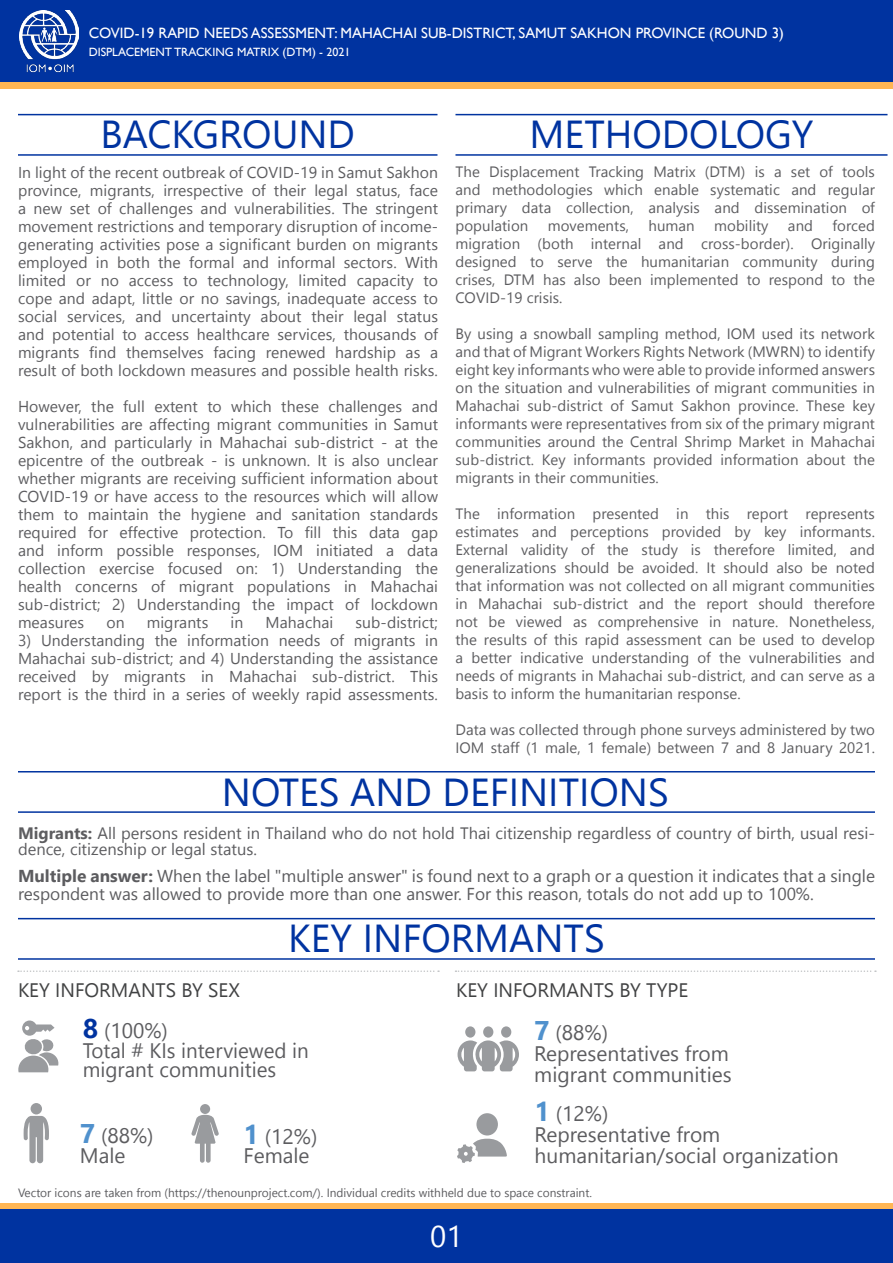
<style>
.page{position:relative;width:893px;height:1263px;background:#fff}
.page>*{position:absolute;margin:0;border:0;box-sizing:border-box;transform-origin:0 0}
.t1{font:39px "Nirmala UI";color:#0033a0}
.t2{font:30px "Nirmala UI";color:#fff}
.t3{font:21px "Nirmala UI";color:#5d5d60}
.t4{font:19.5px "Nirmala UI";color:#414243}
.t5{font:17.25px/18px "Nirmala UI";color:#5c5c5f}
.t6{font:16.5px/16.5px "Nirmala UI";color:#5d5d60}
.t7{font:15.75px/18px "Nirmala UI";letter-spacing:.005em;color:#5d5d60;text-align:justify}
.t8{font:15px/18px "Nirmala UI";letter-spacing:.005em;color:#5d5d60;text-align:justify}
.Book_name{font:15px "Gill Sans";color:#fff}
.t9{font:12px "Nirmala UI";color:#5d5d60}
.Book_name-2{font:12px "Gill Sans";color:#fff}
.s1{font-weight:700}
.s2{font-weight:700;font-size:27px;color:#0033a0}
.s3{font-weight:700;font-size:27px;color:#5091cd}
</style>
<div class="page">
<hr style="left:18px;top:114px;width:419px;height:1px;background:#0033a0">
<hr style="left:18px;top:154px;width:419px;height:2px;background:#0033a0">
<hr style="left:455px;top:114px;width:432px;height:1px;background:#0033a0">
<hr style="left:455px;top:154px;width:432px;height:2px;background:#0033a0">
<hr style="left:18px;top:771px;width:857px;height:1px;background:#0033a0">
<hr style="left:18px;top:811px;width:857px;height:2px;background:#0033a0">
<hr style="left:18px;top:918px;width:857px;height:1px;background:#0033a0">
<hr style="left:18px;top:958px;width:857px;height:2px;background:#0033a0">
<svg style="left:24px;top:1116px;width:25px;height:47px"></svg>
<div style="left:31px;top:1103px;width:11px;height:11px;background:#999b9e;border-radius:50%"></div>
<svg style="left:191px;top:1104px;width:28px;height:59px"></svg>
<svg style="left:18px;top:970px;width:421px;height:2px"></svg>
<svg style="left:455px;top:970px;width:421px;height:2px"></svg>
<div style="left:465px;top:1026px;width:10px;height:12px;background:#999b9e;border-radius:50%"></div>
<div style="left:501px;top:1026px;width:10px;height:12px;background:#999b9e;border-radius:50%"></div>
<div style="left:483px;top:1026px;width:10px;height:12px;background:#999b9e;border-radius:50%"></div>
<svg style="left:458px;top:1040px;width:61px;height:31px"></svg>
<svg style="left:18px;top:1020px;width:40px;height:52px"></svg>
<svg style="left:457px;top:1113px;width:50px;height:50px"></svg>
<div style="left:0;top:1208px;width:893px;height:55px;background:#0033a0"></div>
<div style="left:0;top:1203px;width:893px;height:5px;background:#ffb654"></div>
<div style="left:0;top:0;width:893px;height:85px;background:#0033a0"></div>
<div style="left:0;top:82px;width:893px;height:6px;background:#ffb654"></div>
<img style="left:20px;top:10px;width:58px;height:63px">
<p class="Book_name" style="left:89px;top:24px;width:697px">COVID-19 RAPID NEEDS ASSESSMENT: MAHACHAI SUB-DISTRICT, SAMUT SAKHON PROVINCE (ROUND 3)</p>
<p class="Book_name-2" style="left:89px;top:45px;width:263px">DISPLACEMENT TRACKING MATRIX (DTM) - 2021</p>
<p class="t1" style="left:100px;top:104px;width:256px">BACKGROUND</p>
<p class="t1" style="left:530px;top:104px;width:285px">METHODOLOGY</p>
<p class="t7" style="left:18px;top:162px;width:422px">In light of the recent outbreak of COVID-19 in Samut Sakhon province, migrants, irrespective of their legal status, face a new set of challenges and vulnerabilities. The stringent movement restrictions and temporary disruption of income&shy;generating activities pose a significant burden on migrants employed in both the formal and informal sectors. With limited or no access to technology, limited capacity to cope and adapt, little or no savings, inadequate access to social services, and uncertainty about their legal status and potential to access healthcare services, thousands of migrants find themselves facing renewed hardship as a result of both lockdown measures and possible health risks.</p>
<p class="t7" style="left:18px;top:396px;width:422px">However, the full extent to which these challenges and vulnerabilities are affecting migrant communities in Samut Sakhon, and particularly in Mahachai sub-district - at the epicentre of the outbreak - is unknown. It is also unclear</p>
<p class="t7" style="left:18px;top:468px;width:422px">whether migrants are receiving sufficient information about COVID-19 or have access to the resources which will allow them to maintain the hygiene and sanitation standards required for effective protection. To fill this data gap</p>
<p class="t7" style="left:18px;top:540px;width:422px">and inform possible responses, IOM initiated a data collection exercise focused on: 1) Understanding the health concerns of migrant populations in Mahachai sub-district; 2) Understanding the impact of lockdown measures</p>
<p class="t7" style="left:106px;top:612px;width:20px">on</p>
<p class="t7" style="left:147px;top:612px;width:63px">migrants</p>
<p class="t7" style="left:231px;top:612px;width:14px">in</p>
<p class="t7" style="left:266px;top:612px;width:69px">Mahachai</p>
<p class="t7" style="left:355px;top:612px;width:84px">sub-district;</p>
<p class="t7" style="left:18px;top:630px;width:422px">3) Understanding the information needs of migrants in Mahachai sub-district; and 4) Understanding the assistance received by migrants in Mahachai sub-district. This report is the third in a series of weekly rapid assessments.</p>
<p class="t8" style="left:455px;top:162px;width:421px">The Displacement Tracking Matrix (DTM) is a set of tools and methodologies which enable systematic and regular primary data collection, analysis and dissemination of population</p>
<p class="t8" style="left:455px;top:216px;width:421px;text-indent:377px">forced migration (both internal and cross-border). Originally designed to serve the humanitarian community during</p>
<p class="t8" style="left:455px;top:270px;width:421px">crises, DTM has also been implemented to respond to the<br>COVID-19 crisis.</p>
<p class="t8" style="left:455px;top:324px;width:421px">By using a snowball sampling method, IOM used its network and that of Migrant Workers Rights Network (MWRN) to identify eight key informants who were able to provide informed answers on the situation and vulnerabilities of migrant communities in Mahachai sub-district of Samut Sakhon province. These key informants were representatives from six of the primary migrant communities around the Central Shrimp Market in Mahachai sub-district. Key informants provided information about the migrants in their communities.</p>
<p class="t8" style="left:455px;top:504px;width:421px">The information presented in this report represents estimates and perceptions provided by key informants.<br>External validity of the study is therefore limited, and generalizations should be avoided. It should also be noted that information was not collected on all migrant communities in Mahachai sub-district and the report should therefore not be viewed as comprehensive in nature. Nonetheless, the results of this rapid assessment can be used to develop</p>
<p class="t8" style="left:455px;top:648px;width:421px">a better indicative understanding of the vulnerabilities and needs of migrants in Mahachai sub-district, and can serve as a basis to inform the humanitarian response.</p>
<p class="t8" style="left:455px;top:720px;width:421px">Data was collected through phone surveys administered by two<br>IOM staff (1 male, 1 female) between 7 and 8 January 2021.</p>
<p class="t8" style="left:548px;top:216px;width:83px">movements,</p>
<p class="t8" style="left:648px;top:216px;width:48px">human</p>
<p class="t8" style="left:714px;top:216px;width:56px">mobility</p>
<p class="t8" style="left:788px;top:216px;width:27px">and</p>
<p class="t1" style="left:222px;top:761px;width:448px">NOTES AND DEFINITIONS</p>
<p class="t6" style="left:18px;top:824px;width:858px"><span class="s1">Migrants:</span> All persons resident in Thailand who do not hold Thai citizenship regardless of country of birth, usual resi&shy;dence, citizenship or legal status.</p>
<p class="t5" style="left:18px;top:866px;width:858px"><span class="s1">Multiple answer:</span> When the label "multiple answer" is found next to a graph or a question it indicates that a single respondent was allowed to provide more than one answer. For this reason, totals do not add up to 100%.</p>
<p class="t1" style="left:288px;top:908px;width:318px">KEY INFORMANTS</p>
<p class="t4" style="left:18px;top:975px;width:224px">KEY INFORMANTS BY SEX</p>
<p class="t4" style="left:456px;top:975px;width:234px">KEY INFORMANTS BY TYPE</p>
<p class="t3" style="left:83px;top:1014px;width:87px"><span class="s2">8</span> (100%)</p>
<p class="t3" style="left:83px;top:1034px;width:228px">Total # KIs interviewed in</p>
<p class="t3" style="left:83px;top:1053px;width:195px">migrant communities</p>
<p class="t3" style="left:80px;top:1119px;width:75px"><span class="s3">7</span> (88%)</p>
<p class="t3" style="left:80px;top:1139px;width:47px">Male</p>
<p class="t3" style="left:244px;top:1120px;width:75px"><span class="s3">1</span> (12%)</p>
<p class="t3" style="left:244px;top:1139px;width:68px">Female</p>
<p class="t3" style="left:534px;top:1016px;width:75px"><span class="s3">7</span> (88%)</p>
<p class="t3" style="left:534px;top:1037px;width:196px">Representatives from</p>
<p class="t3" style="left:534px;top:1058px;width:199px">migrant communities</p>
<p class="t3" style="left:535px;top:1097px;width:75px"><span class="s3">1</span> (12%)</p>
<p class="t3" style="left:535px;top:1118px;width:187px">Representative from</p>
<p class="t3" style="left:535px;top:1139px;width:305px">humanitarian/social organization</p>
<p class="t9" style="left:18px;top:1184px;width:575px">Vector icons are taken from (https://thenounproject.com/). Individual credits withheld due to space constraint.</p>
<p class="t2" style="left:430px;top:1213px;width:34px">01</p>
</div>
